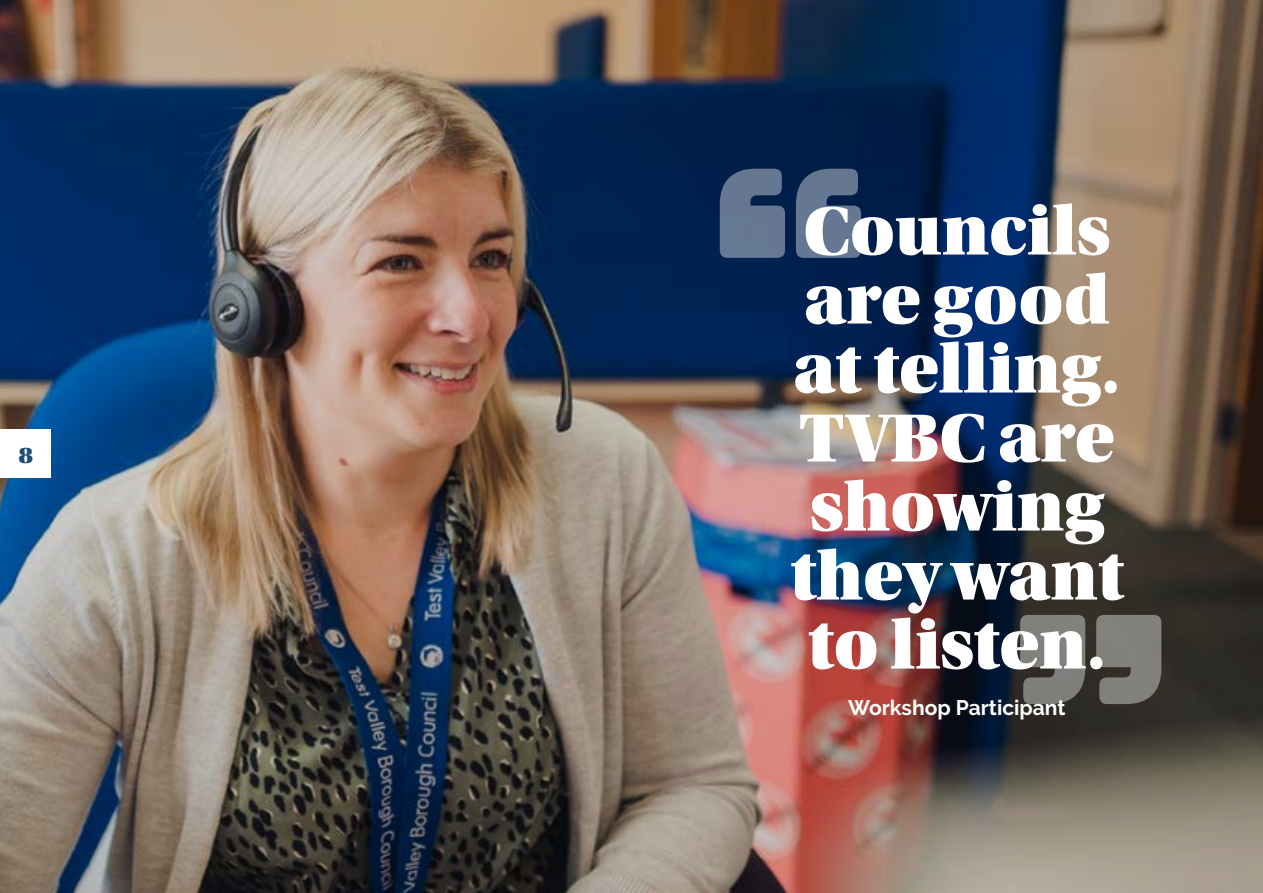
<style>
.page{position:relative;width:1263px;height:893px;background:#fff}
.page>*{position:absolute;margin:0;border:0;box-sizing:border-box;transform-origin:0 0}
.t1{font:237.9px "Bungee";color:#fff}
.t2{font:72px/69px "Utopia Std Black Headline";color:#fff}
.t3{font:24px "Utopia Std Black Headline";color:#1c4c78}
.t4{font:700 21px "Raleway";color:#fff}
</style>
<div class="page">
<img style="left:0;top:0;width:1263px;height:893px">
<div style="left:0;top:429px;width:51px;height:49px;background:#fff"></div>
<p class="t3" style="left:19px;top:442px;width:16px">8</p>
<h1 class="t1" style="left:709px;top:119px;width:164px">“</h1>
<p class="t2" style="left:790px;top:198px;width:335px">Councils are good at telling.<br>TVBC are showing they want to listen.</p>
<p class="t4" style="left:848px;top:696px;width:219px">Workshop Participant</p>
<h1 class="t1" style="left:1172px;top:754px;width:164px;rotate:-180deg">“</h1>
</div>
